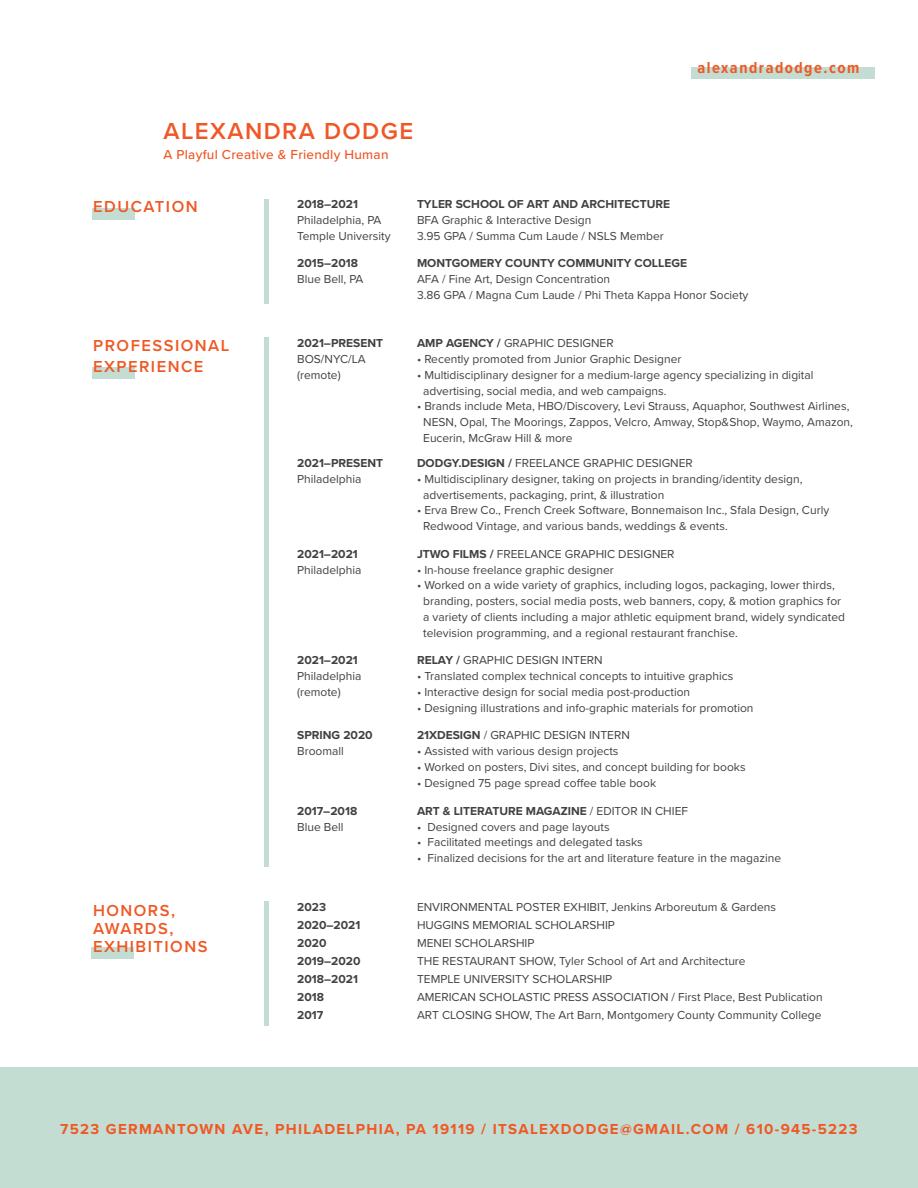
<style>
.page{position:relative;width:918px;height:1188px;background:#fff}
.page>*{position:absolute;margin:0;border:0;box-sizing:border-box;transform-origin:0 0}
.t1{font:600 24px "Proxima Nova";letter-spacing:.06em;color:#ef5826}
.t2{font:600 16.5px/18px "Proxima Nova";letter-spacing:.09em;color:#ef5824}
.t3{font:700 16.5px "Proxima Nova Cond";letter-spacing:.09em;color:#ef5824}
.t4{font:700 15px "Proxima Nova";letter-spacing:.09em;color:#ef5824}
.t5{font:500 13.5px "Proxima Nova";letter-spacing:.02em;color:#ef5826}
.Paragraph_Style_2{font:12px/18px "Proxima Nova";color:#424142}
.Paragraph_Style_2-2{font:700 12px/18px "Proxima Nova";color:#424142}
.t6{font:12px "Proxima Nova";color:#413f41}
.t7{font:700 12px/15.8px "Proxima Nova";color:#413f41}
.s1{font-weight:400}
.s2{font-weight:700}
.s3{color:#413f41}
</style>
<div class="page">
<div style="left:92px;top:208px;width:42px;height:12px;background:#c4ddd2"></div>
<div style="left:0;top:1068px;width:918px;height:120px;background:#c3ddd2"></div>
<div style="left:264px;top:199px;width:5px;height:105px;background:#c4ddd2"></div>
<div style="left:264px;top:901px;width:5px;height:125px;background:#c4ddd2"></div>
<div style="left:264px;top:338px;width:5px;height:529px;background:#c4ddd2"></div>
<div style="left:92px;top:368px;width:42px;height:11px;background:#c4ddd2"></div>
<div style="left:92px;top:947px;width:42px;height:12px;background:#c4ddd2"></div>
<div style="left:692px;top:67px;width:183px;height:12px;background:#c4ddd2"></div>
<p class="t1" style="left:164px;top:114px;width:251px">ALEXANDRA DODGE</p>
<p class="t5" style="left:164px;top:144px;width:227px">A Playful Creative &amp; Friendly Human</p>
<p class="t2" style="left:93px;top:197px;width:106px">EDUCATION</p>
<p class="t7" style="left:297px;top:196px;width:62px">2018–2021</p>
<p class="t6" style="left:297px;top:211px;width:86px">Philadelphia, PA</p>
<p class="t6" style="left:297px;top:227px;width:95px">Temple University</p>
<p class="Paragraph_Style_2-2" style="left:417px;top:195px;width:255px">TYLER SCHOOL OF ART AND ARCHITECTURE</p>
<p class="Paragraph_Style_2" style="left:417px;top:211px;width:176px">BFA Graphic &amp; Interactive Design</p>
<p class="Paragraph_Style_2" style="left:417px;top:226px;width:248px">3.95 GPA / Summa Cum Laude / NSLS Member</p>
<p class="t3" style="left:698px;top:55px;width:163px">alexandradodge.com</p>
<p class="t2" style="left:93px;top:336px;width:138px">PROFESSIONAL</p>
<p class="t2" style="left:93px;top:357px;width:112px">EXPERIENCE</p>
<p class="t2" style="left:93px;top:901px;width:116px">HONORS,<br>AWARDS,<br>EXHIBITIONS</p>
<p class="t7" style="left:297px;top:255px;width:62px">2015–2018</p>
<p class="t6" style="left:297px;top:270px;width:68px">Blue Bell, PA</p>
<p class="Paragraph_Style_2-2" style="left:417px;top:255px;width:272px;line-height:15.8px">MONTGOMERY COUNTY COMMUNITY COLLEGE<br><span class="s1">AFA / Fine Art, Design Concentration</span></p>
<p class="Paragraph_Style_2" style="left:417px;top:285px;width:333px">3.86 GPA / Magna Cum Laude / Phi Theta Kappa Honor Society</p>
<p class="t7" style="left:297px;top:335px;width:88px">2021–PRESENT</p>
<p class="t6" style="left:297px;top:350px;width:70px">BOS/NYC/LA</p>
<p class="t6" style="left:297px;top:366px;width:45px">(remote)</p>
<p class="Paragraph_Style_2" style="left:417px;top:334px;width:198px"><span class="s2">AMP AGENCY /</span> GRAPHIC DESIGNER</p>
<p class="Paragraph_Style_2" style="left:417px;top:350px;width:266px">• Recently promoted from Junior Graphic Designer</p>
<p class="Paragraph_Style_2" style="left:417px;top:365px;width:398px">• Multidisciplinary designer for a medium-large agency specializing in digital</p>
<p class="Paragraph_Style_2" style="left:423px;top:381px;width:245px">advertising, social media, and web campaigns.</p>
<p class="Paragraph_Style_2" style="left:417px;top:397px;width:434px">• Brands include Meta, HBO/Discovery, Levi Strauss, Aquaphor, Southwest Airlines,</p>
<p class="Paragraph_Style_2" style="left:423px;top:413px;width:431px">NESN, Opal, The Moorings, Zappos, Velcro, Amway, Stop&amp;Shop, Waymo, Amazon,</p>
<p class="Paragraph_Style_2" style="left:423px;top:428px;width:151px">Eucerin, McGraw Hill &amp; more</p>
<p class="t7" style="left:297px;top:455px;width:88px">2021–PRESENT<br><span class="s1">Philadelphia</span></p>
<p class="Paragraph_Style_2" style="left:417px;top:454px;width:277px"><span class="s2">DODGY.DESIGN /</span> FREELANCE GRAPHIC DESIGNER</p>
<p class="Paragraph_Style_2" style="left:417px;top:469px;width:387px">• Multidisciplinary designer, taking on projects in branding/identity design,</p>
<p class="Paragraph_Style_2" style="left:423px;top:485px;width:243px">advertisements, packaging, print, &amp; illustration</p>
<p class="Paragraph_Style_2" style="left:417px;top:501px;width:414px">• Erva Brew Co., French Creek Software, Bonnemaison Inc., Sfala Design, Curly</p>
<p class="Paragraph_Style_2" style="left:423px;top:517px;width:306px">Redwood Vintage, and various bands, weddings &amp; events.</p>
<p class="t7" style="left:297px;top:546px;width:62px">2021–2021</p>
<p class="t6" style="left:297px;top:561px;width:66px">Philadelphia</p>
<p class="Paragraph_Style_2" style="left:417px;top:544px;width:259px"><span class="s2">JTWO FILMS /</span> FREELANCE GRAPHIC DESIGNER</p>
<p class="Paragraph_Style_2" style="left:417px;top:560px;width:198px">• In-house freelance graphic designer</p>
<p class="Paragraph_Style_2" style="left:417px;top:576px;width:419px">• Worked on a wide variety of graphics, including logos, packaging, lower thirds,</p>
<p class="Paragraph_Style_2" style="left:423px;top:592px;width:420px">branding, posters, social media posts, web banners, copy, &amp; motion graphics for</p>
<p class="Paragraph_Style_2" style="left:423px;top:607px;width:423px">a variety of clients including a major athletic equipment brand, widely syndicated</p>
<p class="Paragraph_Style_2" style="left:423px;top:623px;width:316px">television programming, and a regional restaurant franchise.</p>
<p class="t7" style="left:297px;top:652px;width:62px">2021–2021</p>
<p class="t6" style="left:297px;top:667px;width:66px">Philadelphia</p>
<p class="t6" style="left:297px;top:683px;width:45px">(remote)</p>
<p class="Paragraph_Style_2" style="left:417px;top:651px;width:187px"><span class="s2">RELAY /</span> GRAPHIC DESIGN INTERN</p>
<p class="Paragraph_Style_2" style="left:417px;top:667px;width:318px">• Translated complex technical concepts to intuitive graphics</p>
<p class="Paragraph_Style_2" style="left:417px;top:682px;width:275px">• Interactive design for social media post-production</p>
<p class="Paragraph_Style_2" style="left:417px;top:698px;width:338px">• Designing illustrations and info-graphic materials for promotion</p>
<p class="t7" style="left:297px;top:727px;width:77px">SPRING 2020</p>
<p class="t6" style="left:297px;top:742px;width:48px">Broomall</p>
<p class="t7" style="left:297px;top:803px;width:62px">2017–2018</p>
<p class="t6" style="left:297px;top:818px;width:48px">Blue Bell</p>
<p class="Paragraph_Style_2" style="left:417px;top:726px;width:214px"><span class="s2">21XDESIGN</span> / GRAPHIC DESIGN INTERN</p>
<p class="Paragraph_Style_2" style="left:417px;top:742px;width:203px">• Assisted with various design projects</p>
<p class="Paragraph_Style_2" style="left:417px;top:757px;width:330px">• Worked on posters, Divi sites, and concept building for books</p>
<p class="Paragraph_Style_2" style="left:417px;top:773px;width:241px">• Designed 75 page spread coffee table book</p>
<p class="Paragraph_Style_2-2" style="left:417px;top:802px;width:273px">ART &amp; LITERATURE MAGAZINE <span class="s1">/ EDITOR IN CHIEF</span></p>
<p class="Paragraph_Style_2" style="left:417px;top:817px;width:194px">• Designed covers and page layouts</p>
<p class="Paragraph_Style_2" style="left:417px;top:833px;width:227px">• Facilitated meetings and delegated tasks</p>
<p class="Paragraph_Style_2" style="left:417px;top:849px;width:366px">• Finalized decisions for the art and literature feature in the magazine</p>
<p class="Paragraph_Style_2-2" style="left:297px;top:898px;width:65px">2023<br>2020<span class="s3">–</span>2021<br>2020<br>2019<span class="s3">–</span>2020<br>2018<span class="s3">–</span>2021<br>2018<br>2017</p>
<p class="Paragraph_Style_2" style="left:417px;top:897px;width:361px">ENVIRONMENTAL POSTER EXHIBIT, Jenkins Arboreutum &amp; Gardens</p>
<p class="Paragraph_Style_2" style="left:417px;top:915px;width:407px">HUGGINS MEMORIAL SCHOLARSHIP<br>MENEI SCHOLARSHIP<br>THE RESTAURANT SHOW, Tyler School of Art and Architecture<br>TEMPLE UNIVERSITY SCHOLARSHIP<br>AMERICAN SCHOLASTIC PRESS ASSOCIATION / First Place, Best Publication ART CLOSING SHOW, The Art Barn, Montgomery County Community College</p>
<p class="t4" style="left:60px;top:1118px;width:799px">7523 GERMANTOWN AVE, PHILADELPHIA, PA 19119 / ITSALEXDODGE@GMAIL.COM / 610-945-5223</p>
</div>
